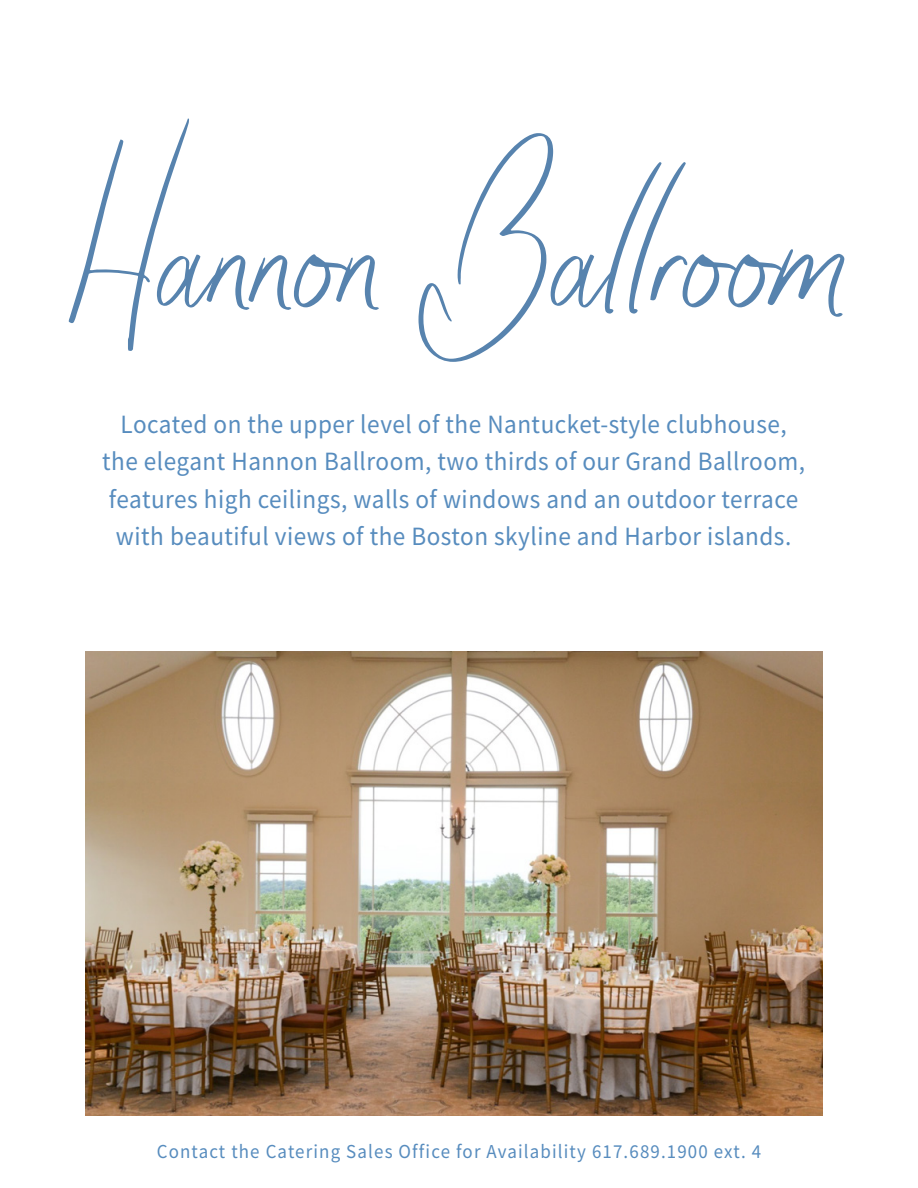
<style>
.page{position:relative;width:918px;height:1188px;background:#fff}
.page>*{position:absolute;margin:0;border:0;box-sizing:border-box;transform-origin:0 0}
.t1{font:120px "Monique Script";color:#5783ae}
.t2{font:26.4px/37.5px "Source Sans Pro";letter-spacing:.02em;color:#578cbe;text-align:center;scale:.95 1}
.t3{font:19.8px "Source Sans Pro";letter-spacing:.06em;color:#578cbe;scale:.95 1}
</style>
<div class="page">
<img style="left:85px;top:652px;width:737px;height:463px">
<p class="t1" style="left:69px;top:193px;width:782px">Hannon Ballroom</p>
<p class="t2" style="left:102px;top:405px;width:742px">Located on the upper level of the Nantucket-style clubhouse, the elegant Hannon Ballroom, two thirds of our Grand Ballroom, features high ceilings, walls of windows and an outdoor terrace with beautiful views of the Boston skyline and Harbor islands.</p>
<p class="t3" style="left:157px;top:1139px;width:638px">Contact the Catering Sales Office for Availability 617.689.1900 ext. 4</p>
</div>
